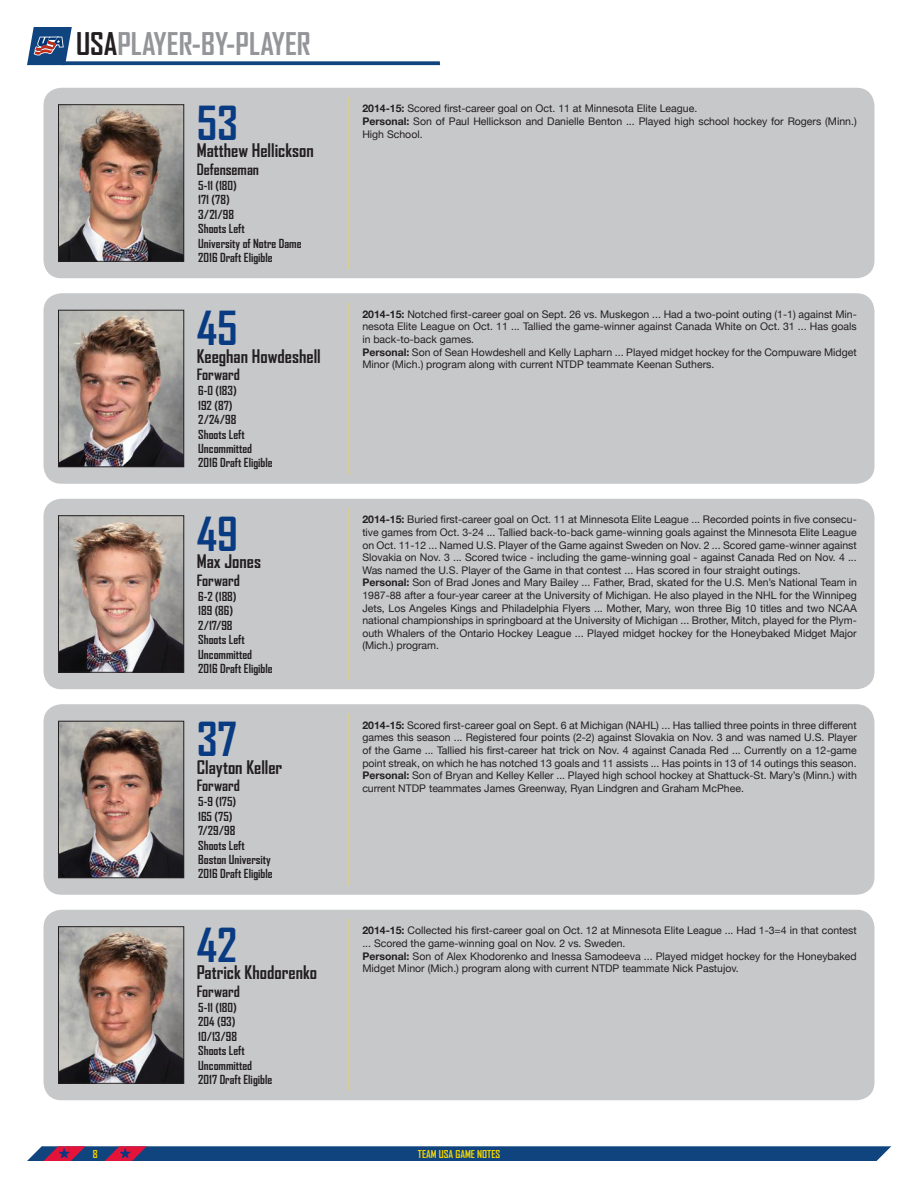
<style>
.page{position:relative;width:918px;height:1188px;background:#fff}
.page>*{position:absolute;margin:0;border:0;box-sizing:border-box;transform-origin:0 0}
.t1{font:700 45px "Agency FB";color:#093b82}
.t2{font:700 30px "Agency FB";color:#939598}
.t3{font:700 18px "Agency FB";color:#231f20}
.t4{font:700 15px "Agency FB";color:#231f20}
.t5{font:700 12px/14.4px "Agency FB";color:#231f20}
.t6{font:10.5px/12.6px "Helvetica Neue";color:#231f20}
.t7{font:700 10.5px "Agency FB";color:#f3d400}
.s1{color:#231f20}
.s2{font-weight:700}
</style>
<div class="page">
<svg style="left:72px;top:61px;width:368px;height:4px"></svg>
<svg style="left:27px;top:27px;width:45px;height:38px;background:#4e6a92"></svg>
<div style="left:44px;top:88px;width:830px;height:190px;background:#c7c8ca;border-radius:18px"></div>
<img style="left:60px;top:106px;width:122px;height:154px">
<div style="left:58px;top:104px;width:126px;height:158px;border:1px solid #231f20"></div>
<hr style="left:347px;top:97px;width:1px;height:172px;background:#ffd514">
<div style="left:44px;top:293px;width:830px;height:191px;background:#c7c8ca;border-radius:18px"></div>
<img style="left:60px;top:312px;width:122px;height:153px">
<div style="left:58px;top:310px;width:126px;height:157px;border:1px solid #231f20"></div>
<hr style="left:347px;top:303px;width:1px;height:171px;background:#ffd514">
<div style="left:44px;top:499px;width:830px;height:190px;background:#c7c8ca;border-radius:18px"></div>
<img style="left:60px;top:517px;width:122px;height:154px">
<div style="left:58px;top:515px;width:126px;height:158px;border:1px solid #231f20"></div>
<hr style="left:347px;top:508px;width:1px;height:172px;background:#ffd514">
<div style="left:44px;top:704px;width:830px;height:191px;background:#c7c8ca;border-radius:18px"></div>
<img style="left:60px;top:723px;width:122px;height:153px">
<div style="left:58px;top:721px;width:126px;height:157px;border:1px solid #231f20"></div>
<hr style="left:347px;top:714px;width:1px;height:171px;background:#ffd514">
<div style="left:44px;top:910px;width:830px;height:190px;background:#c7c8ca;border-radius:18px"></div>
<img style="left:60px;top:928px;width:122px;height:154px">
<div style="left:58px;top:926px;width:126px;height:158px;border:1px solid #231f20"></div>
<hr style="left:347px;top:919px;width:1px;height:172px;background:#ffd514">
<svg style="left:27px;top:1146px;width:864px;height:15px;background:#1f4980"></svg>
<img style="left:119px;top:1146px;width:14px;height:15px">
<img style="left:58px;top:1146px;width:13px;height:15px">
<h2 class="t2" style="left:76px;top:27px;width:236px"><span class="s1">USA</span>PLAYER-BY-PLAYER</h2>
<h1 class="t1" style="left:197px;top:98px;width:43px">53</h1>
<h3 class="t3" style="left:197px;top:141px;width:119px">Matthew Hellickson</h3>
<h3 class="t4" style="left:197px;top:161px;width:64px">Defenseman</h3>
<p class="t5" style="left:198px;top:178px;width:105px">5-11 (180)<br>171 (78)<br>3/21/98<br>Shoots Left<br>University of Notre Dame<br>2016 Draft Eligible</p>
<h1 class="t1" style="left:197px;top:303px;width:42px">45</h1>
<h3 class="t3" style="left:197px;top:346px;width:125px">Keeghan Howdeshell</h3>
<h3 class="t4" style="left:197px;top:366px;width:45px">Forward</h3>
<p class="t5" style="left:198px;top:384px;width:76px">6-0 (183)<br>192 (87)<br>2/24/98<br>Shoots Left<br>Uncommitted<br>2016 Draft Eligible</p>
<h1 class="t1" style="left:197px;top:509px;width:43px">49</h1>
<h3 class="t3" style="left:197px;top:552px;width:66px">Max Jones</h3>
<h3 class="t4" style="left:197px;top:572px;width:45px">Forward</h3>
<p class="t5" style="left:198px;top:589px;width:76px">6-2 (188)<br>189 (86)<br>2/17/98<br>Shoots Left<br>Uncommitted<br>2016 Draft Eligible</p>
<h1 class="t1" style="left:197px;top:714px;width:42px">37</h1>
<h3 class="t3" style="left:197px;top:757px;width:87px">Clayton Keller</h3>
<h3 class="t4" style="left:197px;top:777px;width:45px">Forward</h3>
<p class="t5" style="left:198px;top:795px;width:76px">5-9 (175)<br>165 (75)<br>7/29/98<br>Shoots Left<br>Boston University<br>2016 Draft Eligible</p>
<h1 class="t1" style="left:197px;top:920px;width:42px">42</h1>
<h3 class="t3" style="left:197px;top:963px;width:122px">Patrick Khodorenko</h3>
<h3 class="t4" style="left:197px;top:983px;width:45px">Forward</h3>
<p class="t5" style="left:198px;top:1000px;width:76px">5-11 (180)<br>204 (93)<br>10/13/98<br>Shoots Left<br>Uncommitted<br>2017 Draft Eligible</p>
<p class="t6" style="left:362px;top:103px;width:496px"><span class="s2">2014-15:</span> Scored first-career goal on Oct. 11 at Minnesota Elite League.<br><span class="s2">Personal:</span> Son of Paul Hellickson and Danielle Benton ... Played high school hockey for Rogers (Minn.)<br>High School.</p>
<p class="t6" style="left:362px;top:308px;width:496px"><span class="s2">2014-15:</span> Notched first-career goal on Sept. 26 vs. Muskegon ... Had a two-point outing (1-1) against Min&shy;nesota Elite League on Oct. 11 ... Tallied the game-winner against Canada White on Oct. 31 ... Has goals in back-to-back games.<br><span class="s2">Personal:</span> Son of Sean Howdeshell and Kelly Lapharn ... Played midget hockey for the Compuware Midget Minor (Mich.) program along with current NTDP teammate Keenan Suthers.</p>
<p class="t6" style="left:362px;top:514px;width:496px"><span class="s2">2014-15:</span> Buried first-career goal on Oct. 11 at Minnesota Elite League ... Recorded points in five consecu&shy;tive games from Oct. 3-24 ... Tallied back-to-back game-winning goals against the Minnesota Elite League on Oct. 11-12 ... Named U.S. Player of the Game against Sweden on Nov. 2 ... Scored game-winner against Slovakia on Nov. 3 ... Scored twice - including the game-winning goal - against Canada Red on Nov. 4 ...<br>Was named the U.S. Player of the Game in that contest ... Has scored in four straight outings.<br><span class="s2">Personal:</span> Son of Brad Jones and Mary Bailey ... Father, Brad, skated for the U.S. Men’s National Team in 1987-88 after a four-year career at the University of Michigan. He also played in the NHL for the Winnipeg Jets, Los Angeles Kings and Philadelphia Flyers ... Mother, Mary, won three Big 10 titles and two NCAA national championships in springboard at the University of Michigan ... Brother, Mitch, played for the Plym&shy;outh Whalers of the Ontario Hockey League ... Played midget hockey for the Honeybaked Midget Major (Mich.) program.</p>
<p class="t6" style="left:362px;top:719px;width:496px;text-align:justify"><span class="s2">2014-15:</span> Scored first-career goal on Sept. 6 at Michigan (NAHL) ... Has tallied three points in three different games this season ... Registered four points (2-2) against Slovakia on Nov. 3 and was named U.S. Player of the Game ... Tallied his first-career hat trick on Nov. 4 against Canada Red ... Currently on a 12-game point streak, on which he has notched 13 goals and 11 assists ... Has points in 13 of 14 outings this season.<br><span class="s2">Personal:</span> Son of Bryan and Kelley Keller ... Played high school hockey at Shattuck-St. Mary’s (Minn.) with current NTDP teammates James Greenway, Ryan Lindgren and Graham McPhee.</p>
<p class="t6" style="left:362px;top:925px;width:496px"><span class="s2">2014-15:</span> Collected his first-career goal on Oct. 12 at Minnesota Elite League ... Had 1-3=4 in that contest ... Scored the game-winning goal on Nov. 2 vs. Sweden.<br><span class="s2">Personal:</span> Son of Alex Khodorenko and Inessa Samodeeva ... Played midget hockey for the Honeybaked Midget Minor (Mich.) program along with current NTDP teammate Nick Pastujov.</p>
<p class="t7" style="left:93px;top:1148px;width:6px">8</p>
<p class="t7" style="left:418px;top:1148px;width:84px">TEAM USA GAME NOTES</p>
</div>
